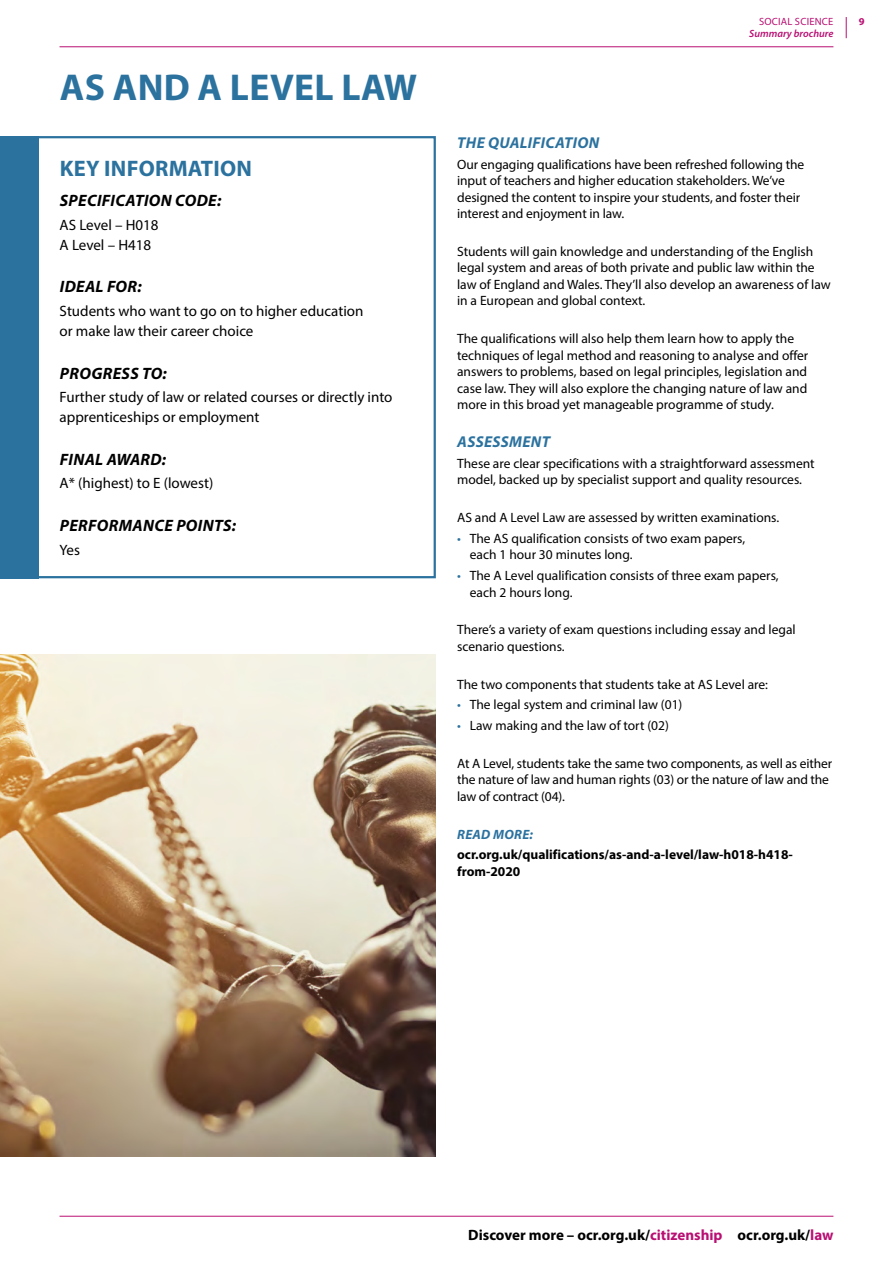
<style>
.page{position:relative;width:893px;height:1263px;background:#fff}
.page>*{position:absolute;margin:0;border:0;box-sizing:border-box;transform-origin:0 0}
.Qualificaton_Header_1{font:700 37.5px "Myriad Pro";letter-spacing:.01em;color:#2b729f}
.Qualification_Header_2{font:700 22.5px "Myriad Pro";letter-spacing:.01em;color:#2b729f}
.Qualification_Header_3{font:italic 700 16.5px "Myriad Pro";letter-spacing:.02em;color:#000}
.Qualification_Header_4{font:italic 700 15.75px "Myriad Pro";letter-spacing:.02em;color:#2b729f}
.Body_Text{font:15px/19.5px "Myriad Pro";color:#000}
.Footer_Text{font:700 15px "Myriad Pro";color:#000}
.Body_Text_0mm{font:15px "Myriad Pro";color:#000}
.Qualification_Text{font:13.5px/16.5px "Myriad Pro";color:#000}
.Bullet{font:13.5px/16.5px "Myriad Pro";color:#000}
.Bullet_5mm{font:13.5px/16.5px "Myriad Pro";color:#000}
.Qualification_Text_1mm{font:13.5px "Myriad Pro";color:#000}
.Qualification_Text-2{font:700 13.5px/16.5px "Myriad Pro";color:#000}
.Qualification_Read_More_Header{font:italic 700 13.5px "Myriad Pro";letter-spacing:.02em;color:#2b729f}
.t1{font:italic 600 10.5px "Myriad Pro";color:#b90f72}
.t2{font:10.5px "Myriad Pro";letter-spacing:.02em;color:#b90f72}
.t3{font:700 10.5px "Myriad Pro";color:#b90f72}
.s1{color:#2b729f}
.s2{color:#b90f72}
</style>
<div class="page">
<hr style="left:60px;top:46px;width:773px;height:1px;background:#b90f72">
<hr style="left:60px;top:1216px;width:773px;height:1px;background:#b90f72">
<svg style="left:846px;top:17px;width:1px;height:21px"></svg>
<div style="left:36px;top:136px;width:400px;height:442px;border:2px solid #2b729f"></div>
<div style="left:0;top:136px;width:38px;height:442px;background:#2b729f"></div>
<img style="left:0;top:655px;width:436px;height:502px">
<p class="Qualificaton_Header_1" style="left:60px;top:63px;width:359px">AS AND A LEVEL LAW</p>
<h1 class="Qualification_Header_2" style="left:60px;top:154px;width:194px">KEY INFORMATION</h1>
<h2 class="Qualification_Header_3" style="left:60px;top:190px;width:163px">SPECIFICATION CODE:</h2>
<p class="Body_Text_0mm" style="left:60px;top:216px;width:100px">AS Level – H018</p>
<p class="Body_Text" style="left:60px;top:235px;width:93px">A Level – H418</p>
<h2 class="Qualification_Header_3" style="left:60px;top:276px;width:83px">IDEAL FOR:</h2>
<p class="Body_Text" style="left:60px;top:301px;width:305px">Students who want to go on to higher education or make law their career choice</p>
<h2 class="Qualification_Header_3" style="left:60px;top:362px;width:109px">PROGRESS TO:</h2>
<p class="Body_Text" style="left:60px;top:387px;width:334px">Further study of law or related courses or directly into apprenticeships or employment</p>
<h2 class="Qualification_Header_3" style="left:60px;top:448px;width:108px">FINAL AWARD:</h2>
<p class="Body_Text" style="left:60px;top:473px;width:155px">A* (highest) to E (lowest)</p>
<h2 class="Qualification_Header_3" style="left:60px;top:515px;width:178px">PERFORMANCE POINTS:</h2>
<p class="Body_Text" style="left:60px;top:540px;width:22px">Yes</p>
<p class="t2" style="left:759px;top:15px;width:76px">SOCIAL SCIENCE</p>
<p class="t1" style="left:749px;top:27px;width:86px">Summary brochure</p>
<p class="t3" style="left:859px;top:14px;width:7px">9</p>
<p class="Qualification_Header_4" style="left:457px;top:132px;width:144px">THE QUALIFICATION</p>
<p class="Qualification_Text" style="left:457px;top:156px;width:349px">Our engaging qualifications have been refreshed following the input of teachers and higher education stakeholders. We’ve designed the content to inspire your students, and foster their interest and enjoyment in law.</p>
<p class="Qualification_Text" style="left:457px;top:243px;width:375px">Students will gain knowledge and understanding of the English legal system and areas of both private and public law within the law of England and Wales. They’ll also develop an awareness of law in a European and global context.</p>
<p class="Qualification_Text" style="left:457px;top:330px;width:353px">The qualifications will also help them learn how to apply the techniques of legal method and reasoning to analyse and offer answers to problems, based on legal principles, legislation and case law. They will also explore the changing nature of law and more in this broad yet manageable programme of study.</p>
<p class="Qualification_Header_4" style="left:457px;top:431px;width:94px">ASSESSMENT</p>
<p class="Qualification_Text" style="left:457px;top:455px;width:359px">These are clear specifications with a straightforward assessment model, backed up by specialist support and quality resources.</p>
<p class="Qualification_Text_1mm" style="left:457px;top:509px;width:324px">AS and A Level Law are assessed by written examinations.</p>
<p class="Bullet" style="left:470px;top:530px;width:277px;text-indent:-13px"><span class="s1">•</span> The AS qualification consists of two exam papers, each 1 hour 30 minutes long.</p>
<p class="Bullet_5mm" style="left:470px;top:567px;width:310px;text-indent:-13px"><span class="s1">•</span> The A Level qualification consists of three exam papers, each 2 hours long.</p>
<p class="Qualification_Text" style="left:457px;top:621px;width:340px">There’s a variety of exam questions including essay and legal scenario questions.</p>
<p class="Qualification_Text_1mm" style="left:457px;top:676px;width:312px">The two components that students take at AS Level are:</p>
<p class="Bullet" style="left:457px;top:696px;width:227px"><span class="s1">•</span> The legal system and criminal law (01)</p>
<p class="Bullet_5mm" style="left:457px;top:717px;width:213px"><span class="s1">•</span> Law making and the law of tort (02)</p>
<p class="Qualification_Text" style="left:457px;top:755px;width:377px">At A Level, students take the same two components, as well as either the nature of law and human rights (03) or the nature of law and the law of contract (04).</p>
<p class="Qualification_Read_More_Header" style="left:457px;top:825px;width:77px">READ MORE:</p>
<p class="Qualification_Text-2" style="left:457px;top:846px;width:337px">ocr.org.uk/qualifications/as-and-a-level/law-h018-h418- from-2020</p>
<p class="Footer_Text" style="left:468px;top:1225px;width:367px">Discover more – ocr.org.uk/<span class="s2">citizenship</span> ocr.org.uk/<span class="s2">law</span></p>
</div>
